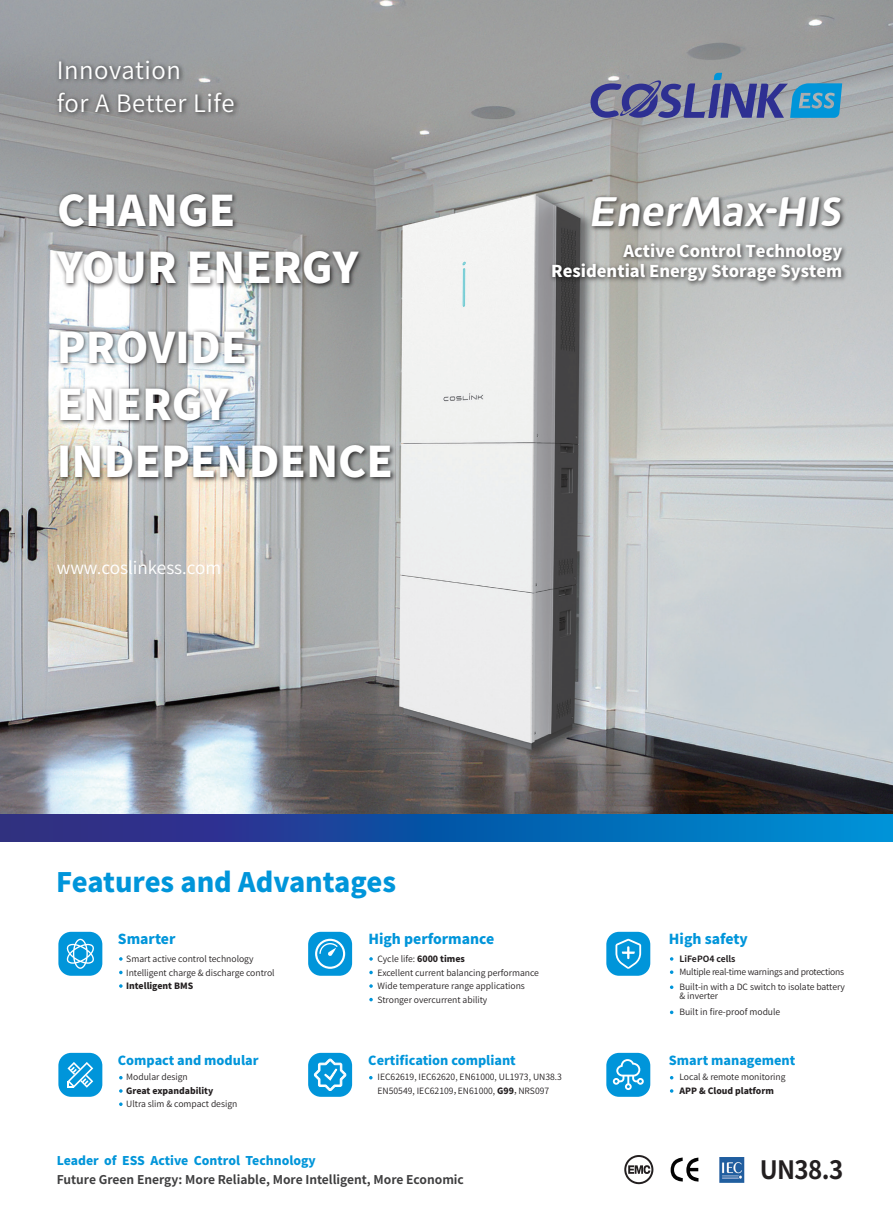
<style>
.page{position:relative;width:893px;height:1212px;background:#fff}
.page>*{position:absolute;margin:0;border:0;box-sizing:border-box;transform-origin:0 0}
.t1{font:800 42.15px/57px "Source Han Sans CN";color:#fff}
.t2{font:33px "DOUYU Font";color:#fff}
.t3{font:800 26.85px "Source Han Sans CN";color:#0095da}
.t4{font:700 25.35px "Source Han Sans CN";color:#231f20;scale:.95 1}
.t5{font:23.85px/32.8px "Source Han Sans CN";letter-spacing:.025em;color:#fff}
.t6{font:17.25px "Source Han Sans CN";color:#fff}
.t7{font:800 16.35px/19.6px "Source Han Sans CN";color:#fff;text-align:right}
.t8{font:800 13.8px "Source Han Sans CN";color:#0095da}
.t9{font:800 12.6px "Source Han Sans CN";color:#0095da}
.t10{font:700 12px "Source Han Sans CN";color:#3e3e3f}
.t11{font:800 12px "Source Han Sans CN";color:#0095d9}
.t12{font:8.7px/13.5px "Source Han Sans CN";color:#231f20}
.t13{font:800 8.7px "Source Han Sans CN";color:#231f20}
.t14{font:8.7px "Source Han Sans CN";letter-spacing:-.025em;color:#231f20}
.t15{font:700 8.7px "Source Han Sans CN";color:#231f20}
.s1{font-weight:800}
</style>
<div class="page">
<img style="left:0;top:0;width:893px;height:814px">
<img style="left:51px;top:52px;width:192px;height:92px">
<svg style="left:0;top:814px;width:893px;height:28px"></svg>
<img style="left:51px;top:184px;width:316px;height:137px">
<img style="left:51px;top:321px;width:350px;height:208px">
<svg style="left:671px;top:1157px;width:27px;height:25px"></svg>
<img style="left:719px;top:1157px;width:25px;height:25px">
<svg style="left:624px;top:1155px;width:29px;height:29px"></svg>
<div style="left:308px;top:932px;width:44px;height:44px;background:#0095da;border-radius:13px"></div>
<svg style="left:315px;top:939px;width:30px;height:30px"></svg>
<div style="left:58px;top:932px;width:44px;height:44px;background:#0095da;border-radius:13px"></div>
<svg style="left:66px;top:939px;width:28px;height:30px"></svg>
<div style="left:606px;top:932px;width:44px;height:44px;background:#0095da;border-radius:13px"></div>
<svg style="left:615px;top:939px;width:26px;height:30px"></svg>
<div style="left:58px;top:1053px;width:44px;height:44px;background:#0095da;border-radius:13px"></div>
<svg style="left:67px;top:1062px;width:26px;height:26px"></svg>
<div style="left:308px;top:1053px;width:44px;height:44px;background:#0095da;border-radius:13px"></div>
<svg style="left:314px;top:1058px;width:33px;height:33px"></svg>
<div style="left:606px;top:1053px;width:44px;height:44px;background:#0095da;border-radius:13px"></div>
<svg style="left:613px;top:1059px;width:31px;height:31px"></svg>
<svg style="left:119px;top:957px;width:4px;height:4px"></svg>
<svg style="left:119px;top:971px;width:4px;height:3px"></svg>
<svg style="left:119px;top:984px;width:4px;height:4px"></svg>
<svg style="left:119px;top:1076px;width:4px;height:3px"></svg>
<svg style="left:119px;top:1089px;width:4px;height:4px"></svg>
<svg style="left:369px;top:1076px;width:4px;height:3px"></svg>
<svg style="left:670px;top:1089px;width:3px;height:4px"></svg>
<svg style="left:119px;top:1102px;width:4px;height:4px"></svg>
<svg style="left:369px;top:957px;width:4px;height:4px"></svg>
<svg style="left:369px;top:971px;width:4px;height:3px"></svg>
<svg style="left:369px;top:984px;width:4px;height:4px"></svg>
<svg style="left:369px;top:998px;width:4px;height:3px"></svg>
<svg style="left:670px;top:957px;width:3px;height:4px"></svg>
<svg style="left:670px;top:970px;width:3px;height:4px"></svg>
<svg style="left:670px;top:985px;width:3px;height:4px"></svg>
<svg style="left:670px;top:1010px;width:3px;height:4px"></svg>
<img style="left:585px;top:188px;width:265px;height:50px">
<img style="left:546px;top:238px;width:304px;height:64px">
<svg style="left:590px;top:73px;width:252px;height:45px"></svg>
<h3 class="t5" style="left:57px;top:54px;width:179px">Innovation<br>for A Better Life</h3>
<h1 class="t1" style="left:57px;top:183px;width:303px">CHANGE<br>YOUR ENERGY</h1>
<h1 class="t1" style="left:57px;top:320px;width:338px">PROVIDE<br>ENERGY<br>INDEPENDENCE</h1>
<h3 class="t6" style="left:57px;top:557px;width:166px">www.coslinkess.com</h3>
<h2 class="t2" style="left:590px;top:194px;width:253px">EnerMax-HIS</h2>
<h3 class="t7" style="left:551px;top:242px;width:292px">Active Control Technology<br>Residential Energy Storage System</h3>
<h3 class="t3" style="left:56px;top:867px;width:341px">Features and Advantages</h3>
<h3 class="t8" style="left:118px;top:931px;width:59px">Smarter</h3>
<p class="t12" style="left:126px;top:952px;width:150px">Smart active control technology<br>Intelligent charge &amp; discharge control</p>
<p class="t13" style="left:126px;top:981px;width:69px">Intelligent BMS</p>
<h3 class="t8" style="left:368px;top:931px;width:128px">High performance</h3>
<p class="t12" style="left:378px;top:952px;width:163px">Cycle life: <span class="s1">6000 times<br></span>Excellent current balancing performance Wide temperature range applications Stronger overcurrent ability</p>
<h3 class="t9" style="left:118px;top:1053px;width:142px">Compact and modular</h3>
<h3 class="t9" style="left:368px;top:1053px;width:149px">Certification compliant</h3>
<h3 class="t8" style="left:669px;top:931px;width:80px">High safety</h3>
<p class="t15" style="left:679px;top:954px;width:58px">LiFePO4 cells</p>
<p class="t14" style="left:679px;top:967px;width:166px">Multiple real-time warnings and protections</p>
<p class="t12" style="left:679px;top:1005px;width:102px">Built in fire-proof module</p>
<p class="t12" style="left:679px;top:983px;width:167px;line-height:9px">Built-in with a DC switch to isolate battery &amp; inverter</p>
<h3 class="t9" style="left:669px;top:1053px;width:128px">Smart management</h3>
<p class="t12" style="left:126px;top:1070px;width:63px">Modular design</p>
<p class="t13" style="left:126px;top:1086px;width:88px">Great expandability</p>
<p class="t12" style="left:126px;top:1097px;width:113px">Ultra slim &amp; compact design</p>
<p class="t12" style="left:378px;top:1070px;width:186px">IEC62619, IEC62620, EN61000, UL1973, UN38.3<br>EN50549, IEC62109，EN61000, <span class="s1">G99</span>，NRS097</p>
<p class="t12" style="left:679px;top:1070px;width:108px">Local &amp; remote monitoring</p>
<p class="t13" style="left:679px;top:1086px;width:96px">APP &amp; Cloud platform</p>
<h3 class="t11" style="left:57px;top:1153px;width:261px">Leader of ESS Active Control Technology</h3>
<h3 class="t10" style="left:57px;top:1173px;width:409px">Future Green Energy: More Reliable, More Intelligent, More Economic</h3>
<h3 class="t4" style="left:760px;top:1156px;width:89px">UN38.3</h3>
</div>
